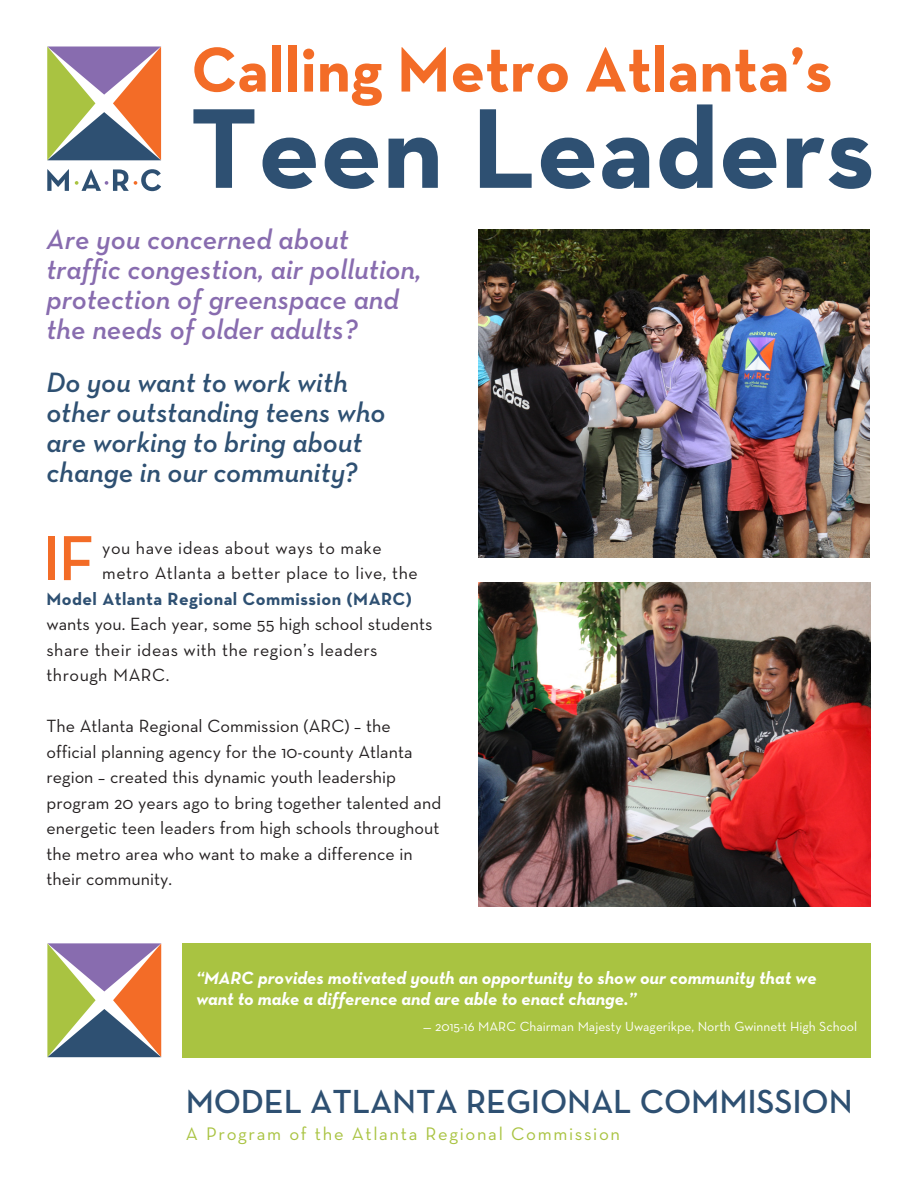
<style>
.page{position:relative;width:918px;height:1188px;background:#fff}
.page>*{position:absolute;margin:0;border:0;box-sizing:border-box;transform-origin:0 0}
.t1{font:700 115.5px "Neutraface Text";color:#2e5072}
.t2{font:600 64.65px "Neutraface Text";color:#f36c27}
.t3{font:700 64.5px "Neutraface Text";color:#f36c27}
.t4{font:600 34.05px "Neutraface Text";letter-spacing:-.005em;color:#2e5072}
.t5{font:italic 600 28.5px/30px "Neutraface Text";color:#886caf}
.t6{font:italic 600 28.5px/30px "Neutraface Text";color:#2e5072}
.t7{font:18.45px "Neutra Text";letter-spacing:.09em;color:#a9c341}
.t8{font:18px/25.5px "Neutra Text";color:#231f20}
.t9{font:italic 700 18px/21px "Neutraface Text";color:#fff}
.t10{font:18px "Neutra Text";letter-spacing:.025em;color:#231f20}
.t11{font:700 18px "Neutraface Text";letter-spacing:.025em;color:#2e5072}
.t12{font:13.5px "Neutra Text";color:#fff}
</style>
<div class="page">
<img style="left:478px;top:229px;width:392px;height:328px">
<img style="left:479px;top:582px;width:391px;height:324px">
<div style="left:183px;top:943px;width:688px;height:115px;background:#a9c341"></div>
<svg style="left:75px;top:169px;width:86px;height:22px"></svg>
<svg style="left:47px;top:169px;width:22px;height:22px"></svg>
<svg style="left:47px;top:46px;width:114px;height:114px;background:#a5907c"></svg>
<svg style="left:47px;top:943px;width:114px;height:114px;background:#a5917c"></svg>
<p class="t3" style="left:191px;top:28px;width:643px">Calling Metro Atlanta’s</p>
<p class="t1" style="left:190px;top:74px;width:686px">Teen Leaders</p>
<p class="t5" style="left:46px;top:224px;width:376px">Are you concerned about traffic congestion, air pollution, protection of greenspace and the needs of older adults?</p>
<p class="t6" style="left:46px;top:367px;width:340px">Do you want to work with other outstanding teens who are working to bring about change in our community?</p>
<p class="t2" style="left:42px;top:518px;width:54px">IF</p>
<p class="t10" style="left:102px;top:537px;width:281px">you have ideas about ways to make</p>
<p class="t10" style="left:102px;top:562px;width:317px">metro Atlanta a better place to live, the</p>
<p class="t11" style="left:46px;top:587px;width:367px">Model Atlanta Regional Commission (MARC)</p>
<p class="t8" style="left:46px;top:611px;width:388px">wants you. Each year, some 55 high school students</p>
<p class="t10" style="left:46px;top:639px;width:333px">share their ideas with the region’s leaders</p>
<p class="t10" style="left:46px;top:664px;width:124px">through MARC.</p>
<p class="t8" style="left:46px;top:713px;width:396px">The Atlanta Regional Commission (ARC) – the official planning agency for the 10-county Atlanta region – created this dynamic youth leadership program 20 years ago to bring together talented and energetic teen leaders from high schools throughout the metro area who want to make a difference in their community.</p>
<p class="t9" style="left:196px;top:968px;width:622px">“MARC provides motivated youth an opportunity to show our community that we want to make a difference and are able to enact change.”</p>
<p class="t12" style="left:423px;top:1018px;width:436px">— 2015-16 MARC Chairman Majesty Uwagerikpe, North Gwinnett High School</p>
<p class="t4" style="left:186px;top:1080px;width:669px">MODEL ATLANTA REGIONAL COMMISSION</p>
<p class="t7" style="left:186px;top:1123px;width:436px">A Program of the Atlanta Regional Commission</p>
</div>
